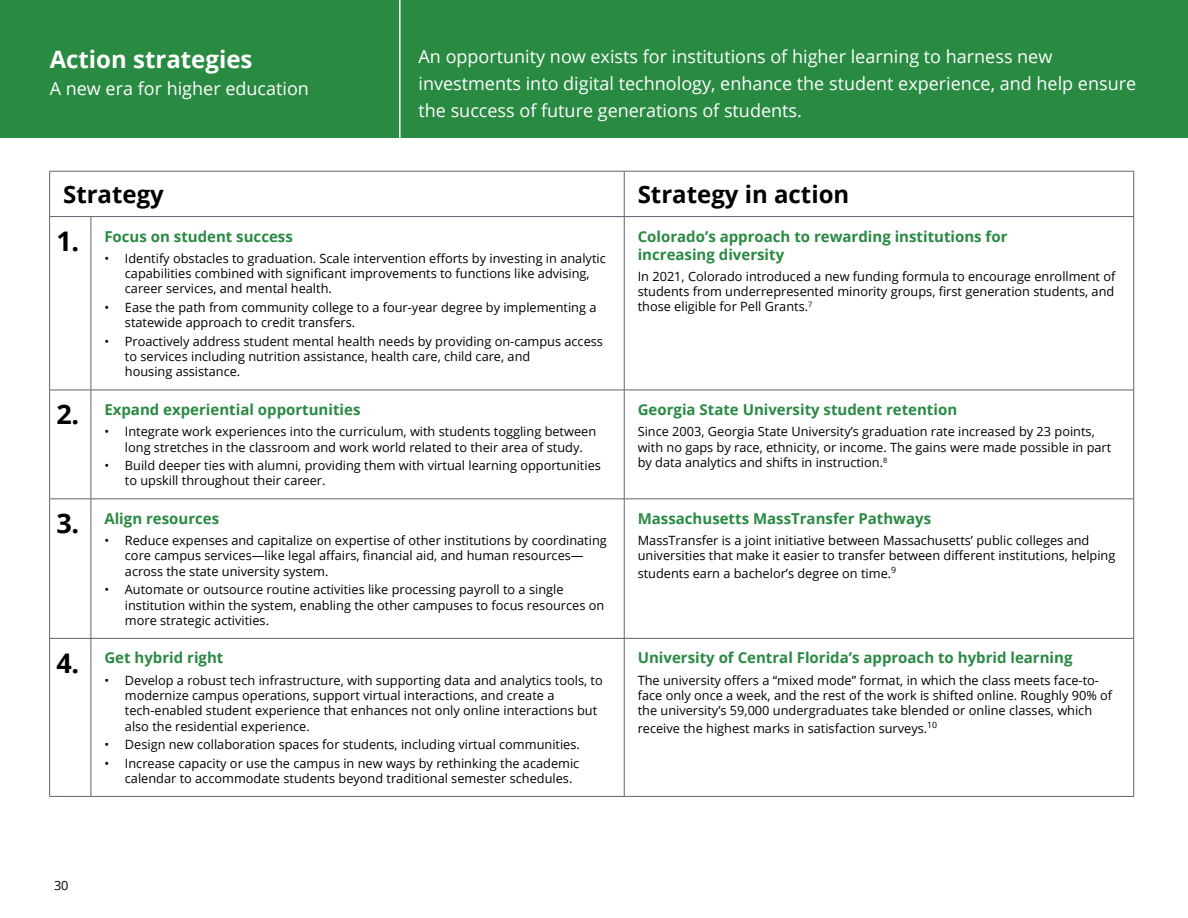
<style>
.page{position:relative;width:1188px;height:918px;background:#fff}
.page>*{position:absolute;margin:0;border:0;box-sizing:border-box;transform-origin:0 0}
.t1{font:700 24px "Open Sans";color:#000}
.t2{font:700 24px "Open Sans";color:#fff}
.t3{font:18px/27px "Open Sans";color:#fff}
.t4{font:700 15px/18px "Open Sans";color:#298a42}
.t5{font:12.75px/15.3px "Open Sans";color:#000}
.s1{font-size:27px;color:#000}
</style>
<div class="page">
<hr style="left:1187px;top:584px;width:1px;height:334px;background:#000">
<div style="left:0;top:0;width:1188px;height:137px;background:#298a42"></div>
<hr style="left:399px;top:0;width:2px;height:139px;background:#fff">
<hr style="left:624px;top:171px;width:1px;height:45px;background:#5f636a">
<hr style="left:624px;top:217px;width:1px;height:173px;background:#5f636a">
<hr style="left:624px;top:390px;width:1px;height:109px;background:#5f636a">
<hr style="left:624px;top:499px;width:1px;height:139px;background:#5f636a">
<hr style="left:624px;top:639px;width:1px;height:157px;background:#5f636a">
<hr style="left:91px;top:216px;width:533px;height:1px;background:#5f636a">
<hr style="left:624px;top:216px;width:510px;height:1px;background:#5f636a">
<hr style="left:49px;top:390px;width:42px;height:1px;background:#5f636a">
<hr style="left:91px;top:390px;width:533px;height:1px;background:#5f636a">
<hr style="left:624px;top:390px;width:510px;height:1px;background:#5f636a">
<hr style="left:49px;top:499px;width:42px;height:1px;background:#5f636a">
<hr style="left:91px;top:499px;width:533px;height:1px;background:#5f636a">
<hr style="left:624px;top:499px;width:510px;height:1px;background:#5f636a">
<hr style="left:91px;top:638px;width:533px;height:1px;background:#5f636a">
<hr style="left:624px;top:638px;width:510px;height:1px;background:#5f636a">
<hr style="left:49px;top:171px;width:42px;height:1px;background:#5f636a">
<hr style="left:49px;top:171px;width:1px;height:45px;background:#5f636a">
<hr style="left:91px;top:171px;width:533px;height:1px;background:#5f636a">
<hr style="left:624px;top:171px;width:510px;height:1px;background:#5f636a">
<hr style="left:1134px;top:171px;width:1px;height:45px;background:#5f636a">
<hr style="left:1134px;top:217px;width:1px;height:173px;background:#5f636a">
<hr style="left:1134px;top:390px;width:1px;height:109px;background:#5f636a">
<hr style="left:1134px;top:499px;width:1px;height:139px;background:#5f636a">
<hr style="left:1134px;top:639px;width:1px;height:157px;background:#5f636a">
<hr style="left:91px;top:796px;width:533px;height:1px;background:#5f636a">
<hr style="left:624px;top:796px;width:510px;height:1px;background:#5f636a">
<hr style="left:49px;top:638px;width:42px;height:1px;background:#5f636a">
<hr style="left:49px;top:216px;width:42px;height:1px;background:#5f636a">
<hr style="left:49px;top:217px;width:1px;height:173px;background:#5f636a">
<hr style="left:91px;top:217px;width:1px;height:173px;background:#5f636a">
<hr style="left:49px;top:390px;width:1px;height:109px;background:#5f636a">
<hr style="left:91px;top:390px;width:1px;height:109px;background:#5f636a">
<hr style="left:49px;top:499px;width:1px;height:139px;background:#5f636a">
<hr style="left:91px;top:499px;width:1px;height:139px;background:#5f636a">
<hr style="left:49px;top:639px;width:1px;height:157px;background:#5f636a">
<hr style="left:91px;top:639px;width:1px;height:157px;background:#5f636a">
<hr style="left:49px;top:796px;width:42px;height:1px;background:#5f636a">
<h1 class="t2" style="left:50px;top:42px;width:204px">Action strategies</h1>
<h2 class="t3" style="left:50px;top:75px;width:261px">A new era for higher education</h2>
<h2 class="t3" style="left:419px;top:43px;width:719px">An opportunity now exists for institutions of higher learning to harness new investments into digital technology, enhance the student experience, and help ensure the success of future generations of students.</h2>
<h1 class="t1" style="left:63px;top:177px;width:102px">Strategy</h1>
<h1 class="t1" style="left:638px;top:177px;width:213px">Strategy in action</h1>
<p class="t4" style="left:56px;top:227px;width:238px"><span class="s1">1.</span> Focus on student success</p>
<p class="t5" style="left:125px;top:250px;width:482px;text-indent:-21px">• Identify obstacles to graduation. Scale intervention efforts by investing in analytic capabilities combined with significant improvements to functions like advising, career services, and mental health.</p>
<p class="t5" style="left:125px;top:299px;width:473px;text-indent:-21px">• Ease the path from community college to a four-year degree by implementing a statewide approach to credit transfers.</p>
<p class="t5" style="left:125px;top:333px;width:480px;text-indent:-21px">• Proactively address student mental health needs by providing on-campus access to services including nutrition assistance, health care, child care, and<br>housing assistance.</p>
<p class="t4" style="left:638px;top:227px;width:371px">Colorado’s approach to rewarding institutions for increasing diversity</p>
<p class="t5" style="left:638px;top:268px;width:479px;text-align:justify">In 2021, Colorado introduced a new funding formula to encourage enrollment of students from underrepresented minority groups, first generation students, and those eligible for Pell Grants.<sup>7</sup></p>
<p class="t4" style="left:56px;top:400px;width:306px"><span class="s1">2.</span> Expand experiential opportunities</p>
<p class="t5" style="left:104px;top:424px;width:493px;text-align:center">• Integrate work experiences into the curriculum, with students toggling between long stretches in the classroom and work world related to their area of study.</p>
<p class="t5" style="left:125px;top:457px;width:477px;text-indent:-21px">• Build deeper ties with alumni, providing them with virtual learning opportunities to upskill throughout their career.</p>
<p class="t4" style="left:56px;top:509px;width:164px"><span class="s1">3.</span> Align resources</p>
<p class="t5" style="left:125px;top:533px;width:483px;text-indent:-21px">• Reduce expenses and capitalize on expertise of other institutions by coordinating core campus services—like legal affairs, financial aid, and human resources— across the state university system.</p>
<p class="t5" style="left:125px;top:582px;width:481px;text-indent:-21px">• Automate or outsource routine activities like processing payroll to a single institution within the system, enabling the other campuses to focus resources on more strategic activities.</p>
<p class="t4" style="left:56px;top:649px;width:169px"><span class="s1">4.</span> Get hybrid right</p>
<p class="t5" style="left:125px;top:672px;width:479px;text-indent:-21px">• Develop a robust tech infrastructure, with supporting data and analytics tools, to modernize campus operations, support virtual interactions, and create a tech-enabled student experience that enhances not only online interactions but also the residential experience.</p>
<p class="t5" style="left:104px;top:736px;width:477px">• Design new collaboration spaces for students, including virtual communities.</p>
<p class="t5" style="left:125px;top:755px;width:456px;text-indent:-21px">• Increase capacity or use the campus in new ways by rethinking the academic calendar to accommodate students beyond traditional semester schedules.</p>
<p class="t4" style="left:638px;top:400px;width:321px">Georgia State University student retention</p>
<p class="t5" style="left:638px;top:424px;width:475px">Since 2003, Georgia State University’s graduation rate increased by 23 points, with no gaps by race, ethnicity, or income. The gains were made possible in part by data analytics and shifts in instruction.<sup>8</sup></p>
<p class="t4" style="left:638px;top:509px;width:295px">Massachusetts MassTransfer Pathways</p>
<p class="t5" style="left:638px;top:533px;width:479px">MassTransfer is a joint initiative between Massachusetts’ public colleges and universities that make it easier to transfer between different institutions, helping</p>
<p class="t5" style="left:638px;top:566px;width:260px">students earn a bachelor’s degree on time.<sup>9</sup></p>
<p class="t4" style="left:638px;top:649px;width:436px">University of Central Florida’s approach to hybrid learning</p>
<p class="t5" style="left:638px;top:672px;width:476px">The university offers a “mixed mode” format, in which the class meets face-to&shy;face only once a week, and the rest of the work is shifted online. Roughly 90% of the university’s 59,000 undergraduates take blended or online classes, which</p>
<p class="t5" style="left:638px;top:721px;width:301px">receive the highest marks in satisfaction surveys.<sup>10</sup></p>
<p class="t5" style="left:54px;top:877px;width:16px">30</p>
</div>
